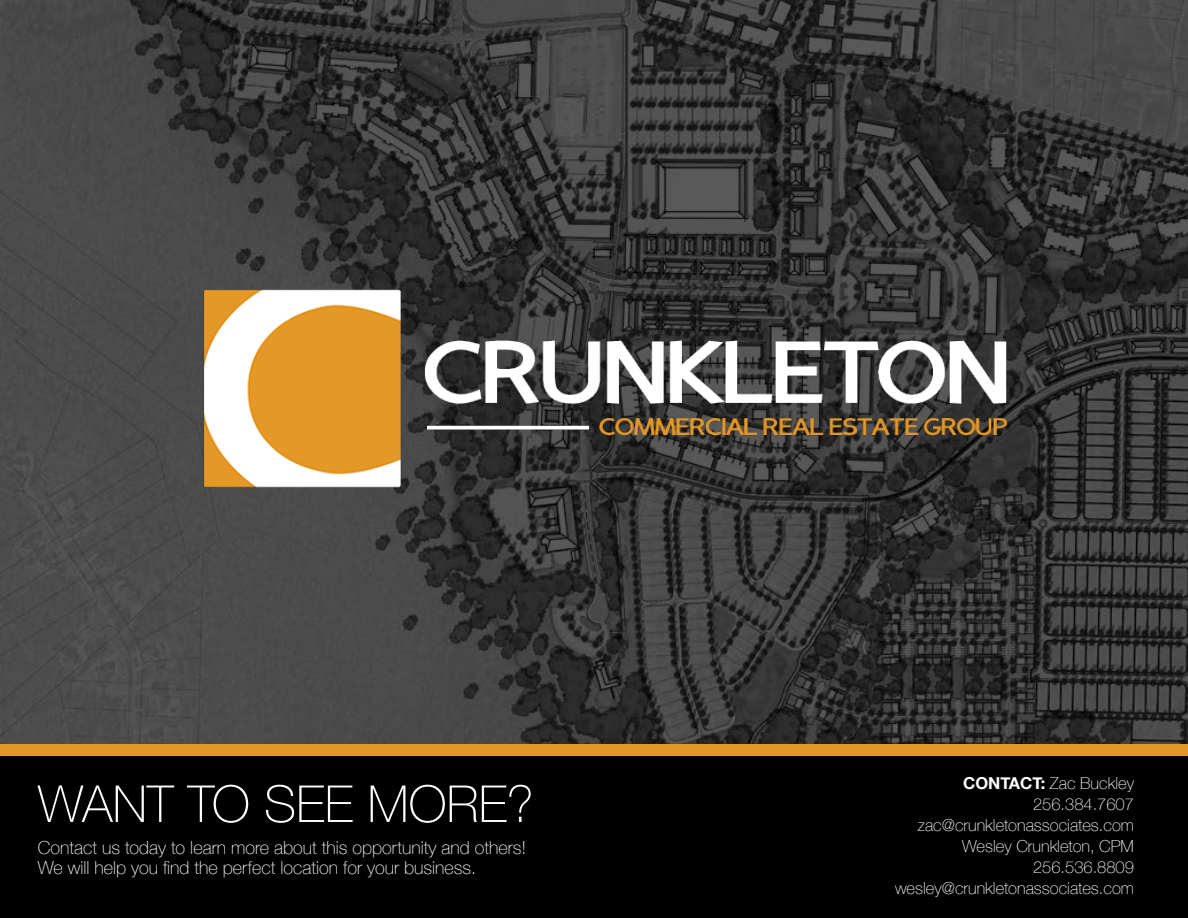
<style>
.page{position:relative;width:1188px;height:918px;background:#fff}
.page>*{position:absolute;margin:0;border:0;box-sizing:border-box;transform-origin:0 0}
.t1{font:100 51px "Helvetica Neue";color:#fff}
.t2{font:100 18px/19.5px "Helvetica Neue";color:#fff}
.t3{font:100 16.5px/21px "Helvetica Neue";color:#fff;text-align:right}
.s1{font-weight:700}
</style>
<div class="page">
<div style="left:1px;top:757px;width:1186px;height:160px;background:#000"></div>
<div style="left:0;top:756px;width:1188px;height:162px;border:2px solid #000"></div>
<div style="left:0;top:744px;width:1188px;height:12px;background:#e49826"></div>
<img style="left:0;top:0;width:1188px;height:744px">
<img style="left:177px;top:238px;width:852px;height:300px">
<h1 class="t1" style="left:38px;top:765px;width:497px">WANT TO SEE MORE?</h1>
<p class="t3" style="left:895px;top:772px;width:240px"><span class="s1">CONTACT:</span> Zac Buckley<br>256.384.7607 zac@crunkletonassociates.com<br>Wesley Crunkleton, CPM<br>256.536.8809 wesley@crunkletonassociates.com</p>
<p class="t2" style="left:38px;top:837px;width:490px">Contact us today to learn more about this opportunity and others!<br>We will help you find the perfect location for your business.</p>
</div>
